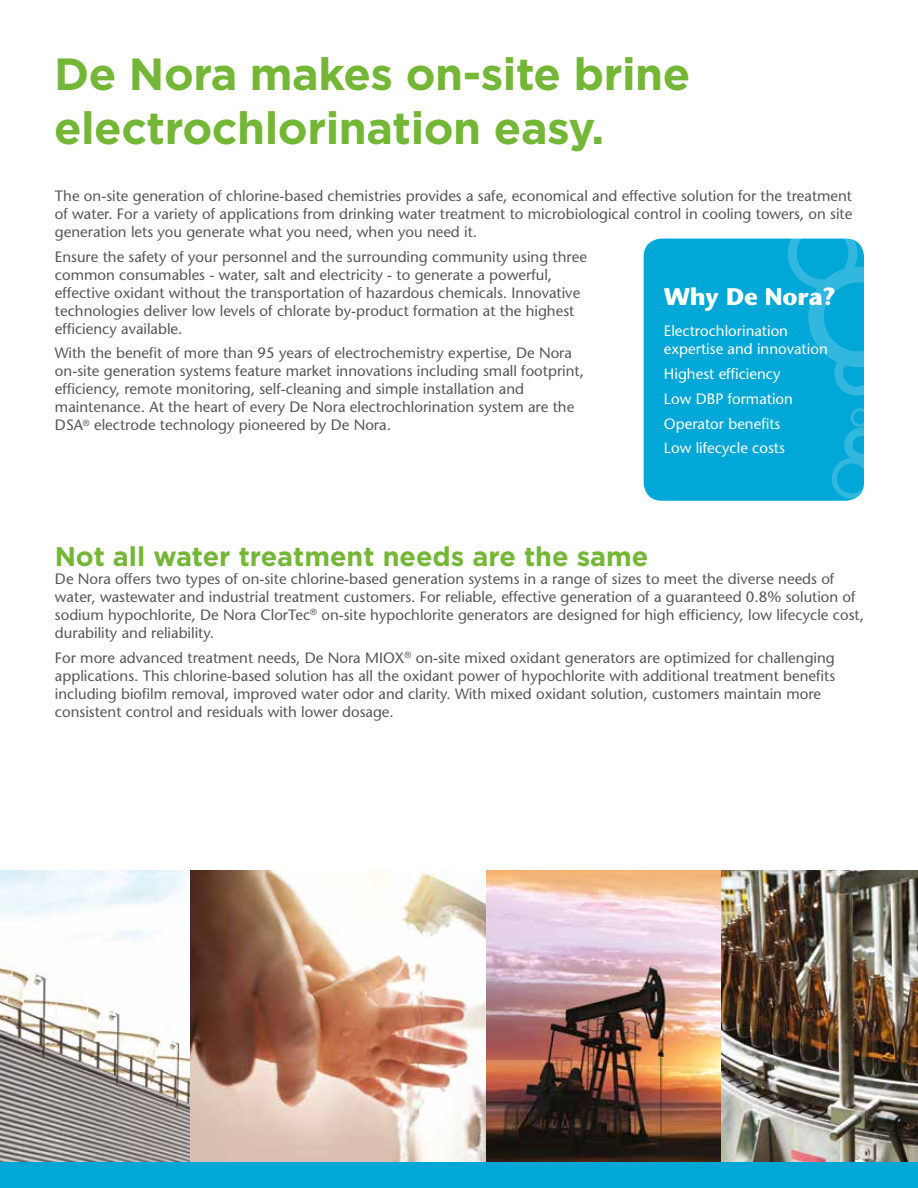
<style>
.page{position:relative;width:918px;height:1188px;background:#fff}
.page>*{position:absolute;margin:0;border:0;box-sizing:border-box;transform-origin:0 0}
.t1{font:700 45px/54px "Gotham";letter-spacing:-.01em;color:#74b736}
.t2{font:700 27px "Gotham";color:#74b736}
.t3{font:700 24px "Stone Sans";letter-spacing:-.01em;color:#fff}
.t4{font:15px/18px "Stone Sans";color:#575756}
.t5{font:15px/24.8px "Stone Sans";color:#fff}
</style>
<div class="page">
<img style="left:190px;top:871px;width:728px;height:292px">
<img style="left:0;top:871px;width:190px;height:292px">
<div style="left:0;top:1163px;width:918px;height:25px;background:#00a7d7"></div>
<div style="left:644px;top:239px;width:220px;height:262px;background:#00a7d7;border-radius:18px"></div>
<svg style="left:832px;top:408px;width:32px;height:93px"></svg>
<svg style="left:788px;top:238px;width:76px;height:158px"></svg>
<h1 class="t1" style="left:54px;top:47px;width:638px">De Nora makes on-site brine electrochlorination easy.</h1>
<p class="t4" style="left:55px;top:187px;width:799px;text-align:justify">The on-site generation of chlorine-based chemistries provides a safe, economical and effective solution for the treatment of water. For a variety of applications from drinking water treatment to microbiological control in cooling towers, on site generation lets you generate what you need, when you need it.</p>
<p class="t4" style="left:55px;top:247px;width:534px">Ensure the safety of your personnel and the surrounding community using three common consumables - water, salt and electricity - to generate a powerful, effective oxidant without the transportation of hazardous chemicals. Innovative technologies deliver low levels of chlorate by-product formation at the highest efficiency available.</p>
<p class="t4" style="left:55px;top:344px;width:531px">With the benefit of more than 95 years of electrochemistry expertise, De Nora on-site generation systems feature market innovations including small footprint, efficiency, remote monitoring, self-cleaning and simple installation and maintenance. At the heart of every De Nora electrochlorination system are the DSA<sup>®</sup> electrode technology pioneered by De Nora.</p>
<h3 class="t3" style="left:664px;top:281px;width:174px">Why De Nora?</h3>
<p class="t5" style="left:664px;top:322px;width:165px;line-height:18px">Electrochlorination expertise and innovation</p>
<p class="t5" style="left:664px;top:361px;width:131px">Highest efficiency<br>Low DBP formation<br>Operator benefits<br>Low lifecycle costs</p>
<h2 class="t2" style="left:55px;top:538px;width:595px">Not all water treatment needs are the same</h2>
<p class="t4" style="left:55px;top:570px;width:811px">De Nora offers two types of on-site chlorine-based generation systems in a range of sizes to meet the diverse needs of water, wastewater and industrial treatment customers. For reliable, effective generation of a guaranteed 0.8% solution of sodium hypochlorite, De Nora ClorTec<sup>®</sup> on-site hypochlorite generators are designed for high efficiency, low lifecycle cost, durability and reliability.</p>
<p class="t4" style="left:55px;top:648px;width:782px">For more advanced treatment needs, De Nora MIOX<sup>®</sup> on-site mixed oxidant generators are optimized for challenging applications. This chlorine-based solution has all the oxidant power of hypochlorite with additional treatment benefits including biofilm removal, improved water odor and clarity. With mixed oxidant solution, customers maintain more consistent control and residuals with lower dosage.</p>
</div>
